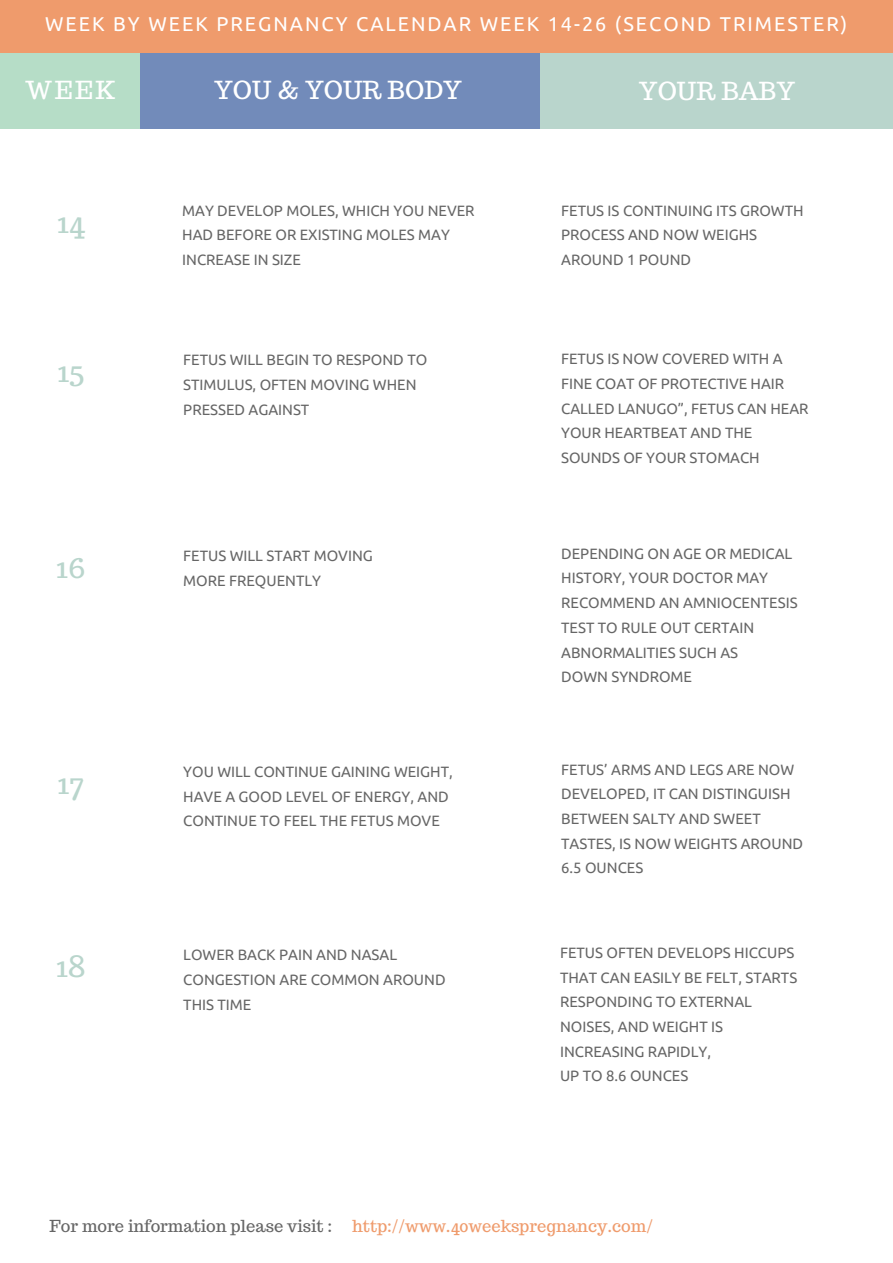
<style>
.page{position:relative;width:893px;height:1263px;background:#fff}
.page>*{position:absolute;margin:0;border:0;box-sizing:border-box;transform-origin:0 0}
.t1{font:29.7px "Trocchi";color:#b9d5cc}
.t2{font:24.75px "Trocchi";color:#fff}
.t3{font:19.8px "Ubuntu";letter-spacing:.1em;color:#fff}
.t4{font:16.5px "Trocchi";color:#ef9b6c}
.t5{font:14.85px/24.8px "Ubuntu";color:#666}
.s1{color:#666}
</style>
<div class="page">
<div style="left:0;top:36px;width:140px;height:93px;background:#b6ddc7"></div>
<div style="left:540px;top:35px;width:352px;height:94px;background:#b9d5cc"></div>
<div style="left:141px;top:35px;width:399px;height:94px;background:#728bba"></div>
<div style="left:0;top:0;width:892px;height:53px;background:#ef9b6c"></div>
<h3 class="t3" style="left:45px;top:12px;width:803px">WEEK BY WEEK PREGNANCY CALENDAR WEEK 14-26 (SECOND TRIMESTER)</h3>
<h2 class="t2" style="left:25px;top:73px;width:92px">WEEK</h2>
<h1 class="t1" style="left:57px;top:202px;width:29px">14</h1>
<h1 class="t1" style="left:57px;top:352px;width:29px">15</h1>
<h1 class="t1" style="left:56px;top:547px;width:31px">16</h1>
<h1 class="t1" style="left:57px;top:763px;width:29px">17</h1>
<h1 class="t1" style="left:56px;top:946px;width:31px">18</h1>
<h2 class="t2" style="left:214px;top:73px;width:249px">YOU &amp; YOUR BODY</h2>
<h2 class="t2" style="left:639px;top:75px;width:158px">YOUR BABY</h2>
<p class="t5" style="left:182px;top:198px;width:294px">MAY DEVELOP MOLES, WHICH YOU NEVER<br>HAD BEFORE OR EXISTING MOLES MAY<br>INCREASE IN SIZE</p>
<p class="t5" style="left:561px;top:198px;width:244px">FETUS IS CONTINUING ITS GROWTH<br>PROCESS AND NOW WEIGHS<br>AROUND 1 POUND</p>
<p class="t5" style="left:183px;top:347px;width:245px">FETUS WILL BEGIN TO RESPOND TO<br>STIMULUS, OFTEN MOVING WHEN<br>PRESSED AGAINST</p>
<p class="t5" style="left:561px;top:346px;width:249px">FETUS IS NOW COVERED WITH A<br>FINE COAT OF PROTECTIVE HAIR<br>CALLED LANUGO”, FETUS CAN HEAR<br>YOUR HEARTBEAT AND THE<br>SOUNDS OF YOUR STOMACH</p>
<p class="t5" style="left:183px;top:543px;width:191px">FETUS WILL START MOVING<br>MORE FREQUENTLY</p>
<p class="t5" style="left:561px;top:541px;width:238px">DEPENDING ON AGE OR MEDICAL<br>HISTORY, YOUR DOCTOR MAY<br>RECOMMEND AN AMNIOCENTESIS<br>TEST TO RULE OUT CERTAIN<br>ABNORMALITIES SUCH AS<br>DOWN SYNDROME</p>
<p class="t5" style="left:183px;top:759px;width:271px">YOU WILL CONTINUE GAINING WEIGHT,<br>HAVE A GOOD LEVEL OF ENERGY, AND<br>CONTINUE TO FEEL THE FETUS MOVE</p>
<p class="t5" style="left:561px;top:756px;width:243px">FETUS’ ARMS AND LEGS ARE NOW<br>DEVELOPED, IT CAN DISTINGUISH<br>BETWEEN SALTY AND SWEET<br>TASTES, IS NOW WEIGHTS AROUND<br>6.5 OUNCES</p>
<p class="t5" style="left:183px;top:942px;width:264px">LOWER BACK PAIN AND NASAL<br>CONGESTION ARE COMMON AROUND<br>THIS TIME</p>
<p class="t5" style="left:560px;top:940px;width:239px">FETUS OFTEN DEVELOPS HICCUPS<br>THAT CAN EASILY BE FELT, STARTS<br>RESPONDING TO EXTERNAL<br>NOISES, AND WEIGHT IS<br>INCREASING RAPIDLY,<br>UP TO 8.6 OUNCES</p>
<p class="t4" style="left:49px;top:1215px;width:605px"><span class="s1">For more information please visit :</span> http://www.40weekspregnancy.com/</p>
</div>
